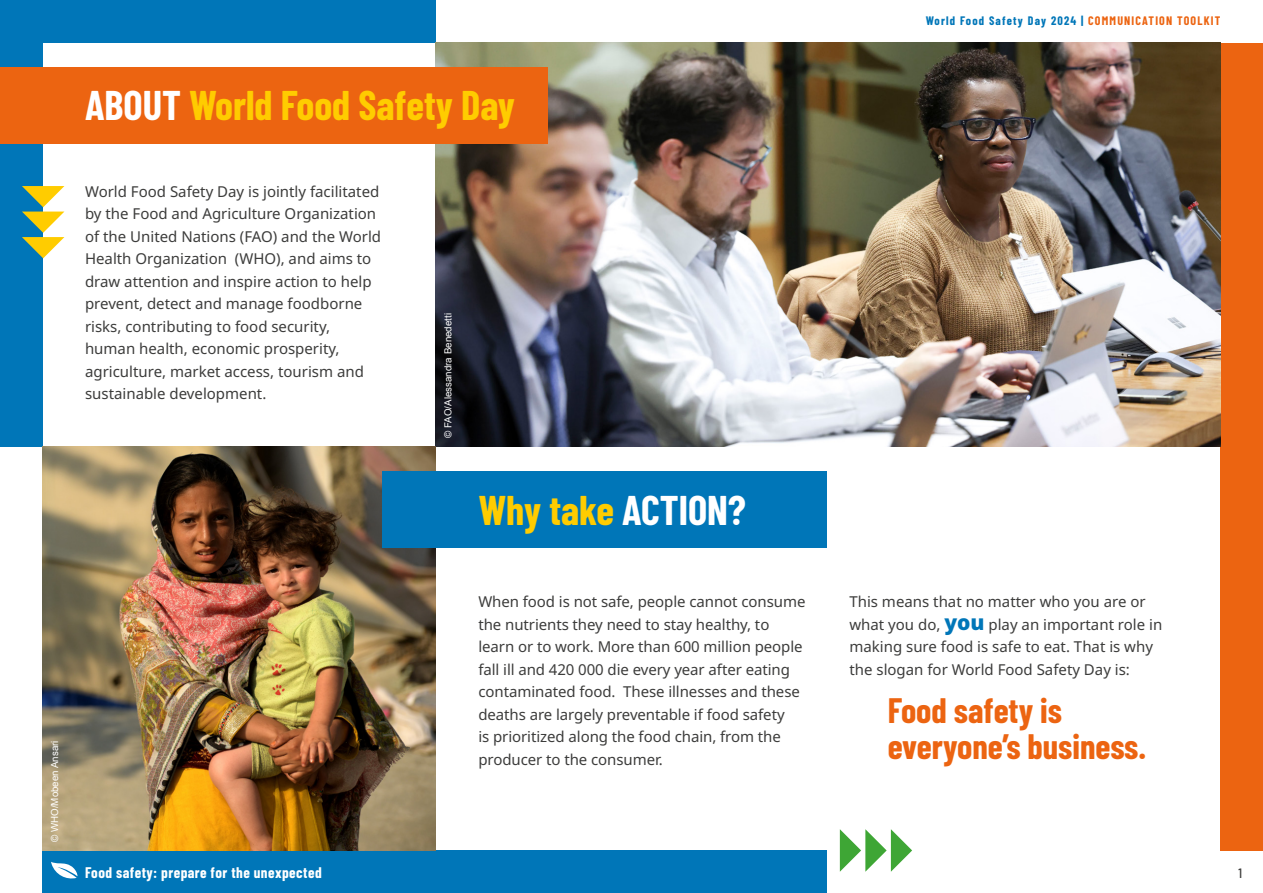
<style>
.page{position:relative;width:1263px;height:893px;background:#fff}
.page>*{position:absolute;margin:0;border:0;box-sizing:border-box;transform-origin:0 0}
.t1{font:700 40.5px "Barlow Condensed";color:#fc0}
.t2{font:700 34.5px/36px "Barlow Condensed";color:#ec6411}
.t3{font:15px/22.5px "Noto Sans";color:#3c3c3b}
.t4{font:700 15px "Barlow Condensed";letter-spacing:.03em;color:#fff}
.t5{font:500 13.5px "Barlow Condensed";color:#3c3c3b}
.t6{font:700 12px "Barlow Condensed";letter-spacing:.1em;color:#0076b8}
.t7{font:9.75px "Arial";color:#fff}
.s1{color:#fff}
.s2{color:#ec6411}
.s3{font-weight:900;font-size:21px;color:#0076b8}
</style>
<div class="page">
<div style="left:0;top:0;width:43px;height:446px;background:#0076b8"></div>
<div style="left:0;top:0;width:436px;height:43px;background:#0076b8"></div>
<div style="left:43px;top:850px;width:784px;height:43px;background:#0076b8"></div>
<div style="left:1220px;top:43px;width:43px;height:807px;background:#ec6411"></div>
<svg style="left:51px;top:862px;width:27px;height:17px"></svg>
<img style="left:436px;top:43px;width:785px;height:403px">
<img style="left:43px;top:446px;width:393px;height:404px">
<div style="left:0;top:67px;width:547px;height:77px;background:#ec6411"></div>
<div style="left:383px;top:471px;width:444px;height:76px;background:#0076b8"></div>
<svg style="left:22px;top:186px;width:42px;height:72px"></svg>
<svg style="left:840px;top:829px;width:72px;height:43px"></svg>
<p class="t7" style="left:48px;top:842px;width:103px;rotate:-90deg">© WHO/Mobeen Ansari</p>
<h1 class="t1" style="left:85px;top:77px;width:431px"><span class="s1">ABOUT</span> World Food Safety Day</h1>
<p class="t3" style="left:85px;top:180px;width:298px">World Food Safety Day is jointly facilitated by the Food and Agriculture Organization of the United Nations (FAO) and the World Health Organization (WHO), and aims to draw attention and inspire action to help prevent, detect and manage foodborne risks, contributing to food security, human health, economic prosperity, agriculture, market access, tourism and sustainable development.</p>
<p class="t7" style="left:442px;top:438px;width:126px;rotate:-90deg">© FAO/Alessandra Benedetti</p>
<h1 class="t1" style="left:478px;top:482px;width:269px">Why take <span class="s1">ACTION?</span></h1>
<p class="t6" style="left:926px;top:12px;width:296px">World Food Safety Day 2024 | <span class="s2">COMMUNICATION TOOLKIT</span></p>
<p class="t3" style="left:478px;top:591px;width:329px">When food is not safe, people cannot consume the nutrients they need to stay healthy, to learn or to work. More than 600 million people fall ill and 420 000 die every year after eating contaminated food. These illnesses and these deaths are largely preventable if food safety<br>is prioritized along the food chain, from the producer to the consumer.</p>
<p class="t3" style="left:849px;top:591px;width:314px">This means that no matter who you are or what you do, <span class="s3">you</span> play an important role in making sure food is safe to eat. That is why the slogan for World Food Safety Day is:</p>
<h2 class="t2" style="left:888px;top:691px;width:260px">Food safety is everyone’s business.</h2>
<p class="t4" style="left:85px;top:862px;width:238px">Food safety: prepare for the unexpected</p>
<p class="t5" style="left:1238px;top:863px;width:5px">1</p>
</div>
